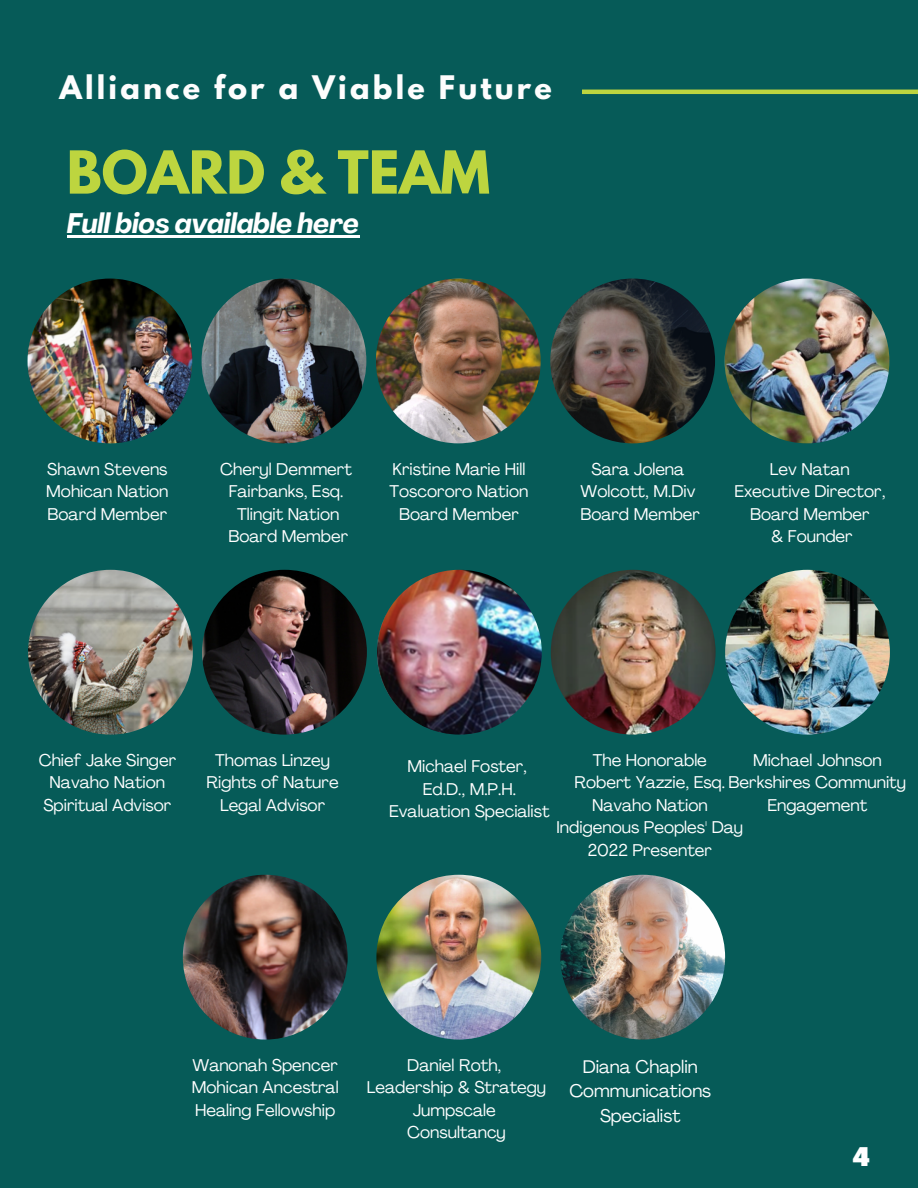
<style>
.page{position:relative;width:918px;height:1188px;background:#065b58}
.page>*{position:absolute;margin:0;border:0;box-sizing:border-box;transform-origin:0 0}
.t1{font:700 52.5px "League Spartan";color:#bdd53f}
.t2{font:700 28.8px "League Spartan";letter-spacing:.11em;color:#fdfdfd}
.t3{font:italic 700 27.9px "Agrandir";color:#fff}
.t4{font:900 condensed 26.1px "Agrandir";color:#fff}
.t5{font:18px "Agrandir";color:#fff}
.t6{font:16.8px "Agrandir";color:#fff}
</style>
<div class="page">
<hr style="left:582px;top:90px;width:336px;height:4px;background:#bdd53f">
<img style="left:28px;top:279px;width:164px;height:164px;border-radius:50%">
<img style="left:202px;top:279px;width:164px;height:164px;border-radius:50%">
<img style="left:376px;top:279px;width:165px;height:164px;border-radius:50%">
<img style="left:550px;top:279px;width:165px;height:164px;border-radius:50%">
<img style="left:725px;top:279px;width:164px;height:164px;border-radius:50%">
<img style="left:28px;top:570px;width:165px;height:165px;border-radius:50%">
<img style="left:202px;top:570px;width:165px;height:165px;border-radius:50%">
<img style="left:551px;top:570px;width:165px;height:165px;border-radius:50%">
<img style="left:725px;top:570px;width:165px;height:165px;border-radius:50%">
<img style="left:183px;top:875px;width:165px;height:165px;border-radius:50%">
<img style="left:377px;top:570px;width:165px;height:165px;border-radius:50%">
<img style="left:376px;top:875px;width:165px;height:165px;border-radius:50%">
<img style="left:560px;top:875px;width:165px;height:165px;border-radius:50%">
<hr style="left:67px;top:235px;width:292px;height:3px;background:#fff">
<h2 class="t2" style="left:60px;top:73px;width:494px">Alliance for a Viable Future</h2>
<h1 class="t1" style="left:67px;top:146px;width:425px">BOARD &amp; TEAM</h1>
<p class="t3" style="left:67px;top:212px;width:294px">Full bios available here</p>
<p class="t6" style="left:47px;top:462px;width:122px">Shawn Stevens</p>
<p class="t6" style="left:46px;top:485px;width:124px">Mohican Nation</p>
<p class="t6" style="left:48px;top:507px;width:121px">Board Member</p>
<p class="t6" style="left:220px;top:462px;width:133px">Cheryl Demmert</p>
<p class="t6" style="left:229px;top:485px;width:116px">Fairbanks, Esq.</p>
<p class="t6" style="left:237px;top:507px;width:104px">Tlingit Nation</p>
<p class="t6" style="left:229px;top:530px;width:121px">Board Member</p>
<p class="t6" style="left:392px;top:462px;width:134px">Kristine Marie Hill</p>
<p class="t6" style="left:390px;top:485px;width:140px">Toscororo Nation</p>
<p class="t6" style="left:399px;top:507px;width:121px">Board Member</p>
<p class="t6" style="left:592px;top:462px;width:94px">Sara Jolena</p>
<p class="t6" style="left:581px;top:485px;width:116px">Wolcott, M.Div</p>
<p class="t6" style="left:580px;top:507px;width:121px">Board Member</p>
<p class="t6" style="left:770px;top:462px;width:81px">Lev Natan</p>
<p class="t6" style="left:734px;top:485px;width:152px">Executive Director,</p>
<p class="t6" style="left:750px;top:507px;width:121px">Board Member</p>
<p class="t6" style="left:772px;top:530px;width:83px">&amp; Founder</p>
<p class="t6" style="left:39px;top:753px;width:139px">Chief Jake Singer</p>
<p class="t6" style="left:50px;top:775px;width:117px">Navaho Nation</p>
<p class="t6" style="left:43px;top:798px;width:129px">Spiritual Advisor</p>
<p class="t6" style="left:215px;top:753px;width:116px">Thomas Linzey</p>
<p class="t6" style="left:207px;top:775px;width:134px">Rights of Nature</p>
<p class="t6" style="left:220px;top:798px;width:107px">Legal Advisor</p>
<p class="t6" style="left:593px;top:753px;width:116px">The Honorable</p>
<p class="t6" style="left:575px;top:775px;width:333px">Robert Yazzie, Esq. Berkshires Community</p>
<p class="t6" style="left:592px;top:798px;width:117px">Navaho Nation</p>
<p class="t6" style="left:557px;top:820px;width:188px">Indigenous Peoples' Day</p>
<p class="t6" style="left:588px;top:843px;width:126px">2022 Presenter</p>
<p class="t6" style="left:753px;top:753px;width:130px">Michael Johnson</p>
<p class="t6" style="left:767px;top:798px;width:102px">Engagement</p>
<p class="t6" style="left:407px;top:760px;width:121px">Michael Foster,</p>
<p class="t6" style="left:423px;top:782px;width:94px">Ed.D., M.P.H.</p>
<p class="t6" style="left:389px;top:805px;width:162px">Evaluation Specialist</p>
<p class="t6" style="left:193px;top:1058px;width:147px">Wanonah Spencer</p>
<p class="t6" style="left:192px;top:1080px;width:148px">Mohican Ancestral</p>
<p class="t6" style="left:195px;top:1103px;width:142px">Healing Fellowship</p>
<p class="t6" style="left:407px;top:1058px;width:95px">Daniel Roth,</p>
<p class="t6" style="left:367px;top:1080px;width:181px">Leadership &amp; Strategy</p>
<p class="t6" style="left:413px;top:1103px;width:85px">Jumpscale</p>
<p class="t6" style="left:407px;top:1125px;width:100px">Consultancy</p>
<p class="t5" style="left:583px;top:1059px;width:117px">Diana Chaplin</p>
<p class="t5" style="left:569px;top:1084px;width:143px">Communications</p>
<p class="t5" style="left:600px;top:1109px;width:82px">Specialist</p>
<p class="t4" style="left:853px;top:1146px;width:19px">4</p>
</div>
